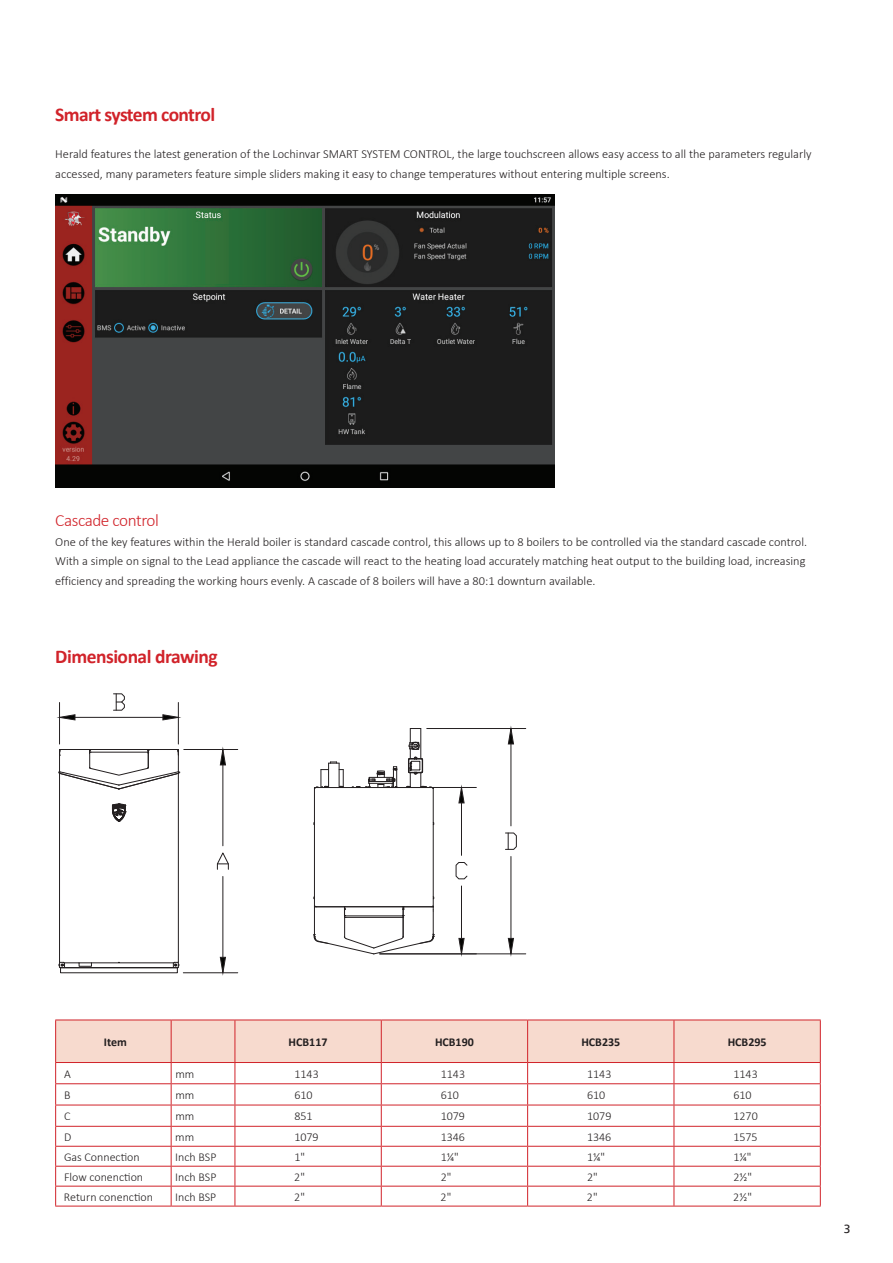
<style>
.page{position:relative;width:893px;height:1263px;background:#fff}
.page>*{position:absolute;margin:0;border:0;box-sizing:border-box;transform-origin:0 0}
.t1{font:700 19.5px "Calibri";letter-spacing:-.03em;color:#d1232a}
.t2{font:300 17.25px "Calibri";letter-spacing:-.025em;color:#d1232a}
.t3{font:300 12.3px/19.5px "Calibri";color:#231f20}
.t4{font:300 12px "Calibri";color:#231f20}
.t5{font:700 12px "Calibri";color:#231f20}
.t6{font:12px "Frutiger LT";color:#231f20}
</style>
<div class="page">
<img style="left:55px;top:194px;width:500px;height:293px">
<svg style="left:57px;top:693px;width:470px;height:283px"></svg>
<hr style="left:55px;top:1019px;width:116px;height:1px;background:#d1232a">
<hr style="left:171px;top:1019px;width:64px;height:1px;background:#d1232a">
<hr style="left:235px;top:1019px;width:146px;height:1px;background:#d1232a">
<hr style="left:381px;top:1019px;width:147px;height:1px;background:#d1232a">
<hr style="left:528px;top:1019px;width:146px;height:1px;background:#d1232a">
<hr style="left:674px;top:1019px;width:147px;height:1px;background:#d1232a">
<svg style="left:55px;top:1020px;width:766px;height:186px"></svg>
<hr style="left:55px;top:1105px;width:116px;height:1px;background:#d1232a">
<hr style="left:171px;top:1105px;width:64px;height:1px;background:#d1232a">
<hr style="left:235px;top:1105px;width:146px;height:1px;background:#d1232a">
<hr style="left:381px;top:1105px;width:147px;height:1px;background:#d1232a">
<hr style="left:528px;top:1105px;width:146px;height:1px;background:#d1232a">
<hr style="left:674px;top:1105px;width:147px;height:1px;background:#d1232a">
<hr style="left:55px;top:1126px;width:116px;height:1px;background:#d1232a">
<hr style="left:171px;top:1126px;width:64px;height:1px;background:#d1232a">
<hr style="left:235px;top:1126px;width:146px;height:1px;background:#d1232a">
<hr style="left:381px;top:1126px;width:147px;height:1px;background:#d1232a">
<hr style="left:528px;top:1126px;width:146px;height:1px;background:#d1232a">
<hr style="left:674px;top:1126px;width:147px;height:1px;background:#d1232a">
<hr style="left:55px;top:1186px;width:116px;height:1px;background:#d1232a">
<hr style="left:171px;top:1186px;width:64px;height:1px;background:#d1232a">
<hr style="left:235px;top:1186px;width:146px;height:1px;background:#d1232a">
<hr style="left:381px;top:1186px;width:147px;height:1px;background:#d1232a">
<hr style="left:528px;top:1186px;width:146px;height:1px;background:#d1232a">
<hr style="left:674px;top:1186px;width:147px;height:1px;background:#d1232a">
<hr style="left:55px;top:1206px;width:116px;height:1px;background:#d1232a">
<hr style="left:171px;top:1206px;width:64px;height:1px;background:#d1232a">
<hr style="left:235px;top:1206px;width:146px;height:1px;background:#d1232a">
<hr style="left:381px;top:1206px;width:147px;height:1px;background:#d1232a">
<hr style="left:528px;top:1206px;width:146px;height:1px;background:#d1232a">
<hr style="left:674px;top:1206px;width:147px;height:1px;background:#d1232a">
<h1 class="t1" style="left:55px;top:101px;width:162px">Smart system control</h1>
<p class="t3" style="left:55px;top:144px;width:758px">Herald features the latest generation of the Lochinvar SMART SYSTEM CONTROL, the large touchscreen allows easy access to all the parameters regularly accessed, many parameters feature simple sliders making it easy to change temperatures without entering multiple screens.</p>
<h2 class="t2" style="left:55px;top:510px;width:105px">Cascade control</h2>
<p class="t3" style="left:55px;top:531px;width:753px">One of the key features within the Herald boiler is standard cascade control, this allows up to 8 boilers to be controlled via the standard cascade control.<br>With a simple on signal to the Lead appliance the cascade will react to the heating load accurately matching heat output to the building load, increasing efficiency and spreading the working hours evenly. A cascade of 8 boilers will have a 80:1 downturn available.</p>
<h1 class="t1" style="left:55px;top:643px;width:164px">Dimensional drawing</h1>
<p class="t5" style="left:104px;top:1033px;width:25px">Item</p>
<p class="t5" style="left:289px;top:1033px;width:40px">HCB117</p>
<p class="t5" style="left:435px;top:1033px;width:40px">HCB190</p>
<p class="t5" style="left:581px;top:1033px;width:40px">HCB235</p>
<p class="t5" style="left:728px;top:1033px;width:40px">HCB295</p>
<p class="t4" style="left:64px;top:1066px;width:8px">A</p>
<p class="t4" style="left:175px;top:1066px;width:20px">mm</p>
<p class="t4" style="left:294px;top:1066px;width:26px">1143</p>
<p class="t4" style="left:441px;top:1066px;width:26px">1143</p>
<p class="t4" style="left:587px;top:1066px;width:26px">1143</p>
<p class="t4" style="left:733px;top:1066px;width:26px">1143</p>
<p class="t4" style="left:64px;top:1087px;width:8px">B</p>
<p class="t4" style="left:175px;top:1087px;width:20px">mm</p>
<p class="t4" style="left:294px;top:1087px;width:20px">610</p>
<p class="t4" style="left:441px;top:1087px;width:20px">610</p>
<p class="t4" style="left:587px;top:1087px;width:20px">610</p>
<p class="t4" style="left:733px;top:1087px;width:20px">610</p>
<p class="t4" style="left:64px;top:1109px;width:8px">C</p>
<p class="t4" style="left:175px;top:1109px;width:20px">mm</p>
<p class="t4" style="left:294px;top:1109px;width:20px">851</p>
<p class="t4" style="left:441px;top:1109px;width:26px">1079</p>
<p class="t4" style="left:587px;top:1109px;width:26px">1079</p>
<p class="t4" style="left:733px;top:1109px;width:26px">1270</p>
<p class="t4" style="left:64px;top:1129px;width:9px">D</p>
<p class="t4" style="left:175px;top:1129px;width:20px">mm</p>
<p class="t4" style="left:294px;top:1129px;width:26px">1079</p>
<p class="t4" style="left:441px;top:1129px;width:26px">1346</p>
<p class="t4" style="left:587px;top:1129px;width:26px">1346</p>
<p class="t4" style="left:733px;top:1129px;width:26px">1575</p>
<p class="t4" style="left:64px;top:1149px;width:77px">Gas Connection</p>
<p class="t4" style="left:175px;top:1149px;width:43px">Inch BSP</p>
<p class="t4" style="left:294px;top:1149px;width:12px">1"</p>
<p class="t4" style="left:441px;top:1149px;width:20px">1¼"</p>
<p class="t4" style="left:587px;top:1149px;width:20px">1¼"</p>
<p class="t4" style="left:733px;top:1149px;width:20px">1¼"</p>
<p class="t4" style="left:64px;top:1169px;width:81px">Flow conenction</p>
<p class="t4" style="left:175px;top:1169px;width:43px">Inch BSP</p>
<p class="t4" style="left:294px;top:1169px;width:12px">2"</p>
<p class="t4" style="left:441px;top:1169px;width:12px">2"</p>
<p class="t4" style="left:587px;top:1169px;width:12px">2"</p>
<p class="t4" style="left:733px;top:1169px;width:20px">2½"</p>
<p class="t4" style="left:64px;top:1189px;width:91px">Return conenction</p>
<p class="t4" style="left:175px;top:1189px;width:43px">Inch BSP</p>
<p class="t4" style="left:294px;top:1189px;width:12px">2"</p>
<p class="t4" style="left:441px;top:1189px;width:12px">2"</p>
<p class="t4" style="left:587px;top:1189px;width:12px">2"</p>
<p class="t4" style="left:733px;top:1189px;width:20px">2½"</p>
<p class="t6" style="left:844px;top:1221px;width:8px">3</p>
</div>
